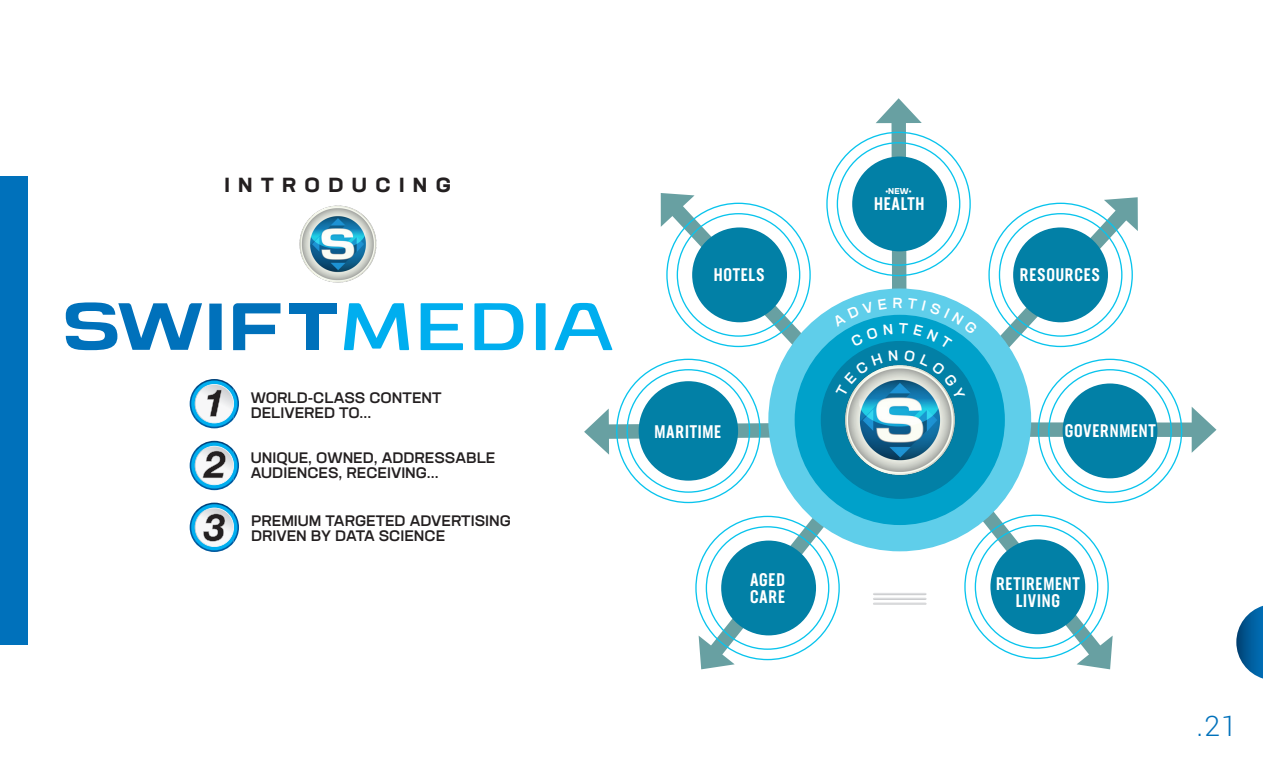
<style>
.page{position:relative;width:1263px;height:757px;background:#fff}
.page>*{position:absolute;margin:0;border:0;box-sizing:border-box;transform-origin:0 0}
.t1{font:300 28.35px "Roboto";color:#0071bb}
.Paragraph_Style_3{font:700 expanded 20.1px "Neusa Next Std";letter-spacing:.41em;color:#231f20}
.Paragraph_Style_2{font:500 18px "Neusa Next Std Compact";letter-spacing:.04em;color:#fff}
.Paragraph_Style_1{font:500 expanded 15px/15px "Neusa Next Std";color:#231f20}
.Paragraph_Style_3-2{font:700 expanded 8.4px "Neusa Next Std";color:#fff}
</style>
<div class="page">
<img style="left:205px;top:503px;width:19px;height:49px">
<img style="left:190px;top:519px;width:1px;height:16px">
<img style="left:237px;top:518px;width:2px;height:19px">
<svg style="left:191px;top:504px;width:46px;height:46px"></svg>
<img style="left:205px;top:379px;width:19px;height:49px">
<img style="left:190px;top:396px;width:1px;height:16px">
<img style="left:237px;top:394px;width:2px;height:19px">
<svg style="left:191px;top:381px;width:46px;height:46px"></svg>
<img style="left:207px;top:441px;width:15px;height:49px">
<img style="left:190px;top:458px;width:1px;height:15px">
<img style="left:237px;top:456px;width:2px;height:19px">
<svg style="left:191px;top:442px;width:46px;height:47px"></svg>
<img style="left:299px;top:205px;width:77px;height:78px">
<svg style="left:913px;top:455px;width:208px;height:215px"></svg>
<svg style="left:1076px;top:635px;width:37px;height:34px"></svg>
<svg style="left:982px;top:202px;width:166px;height:253px"></svg>
<svg style="left:1104px;top:197px;width:34px;height:34px"></svg>
<svg style="left:941px;top:422px;width:260px;height:15px"></svg>
<svg style="left:1192px;top:407px;width:24px;height:46px"></svg>
<svg style="left:690px;top:455px;width:223px;height:215px"></svg>
<svg style="left:699px;top:635px;width:36px;height:34px"></svg>
<svg style="left:651px;top:184px;width:181px;height:224px"></svg>
<svg style="left:661px;top:193px;width:33px;height:34px"></svg>
<svg style="left:584px;top:408px;width:189px;height:47px"></svg>
<div style="left:768px;top:288px;width:263px;height:263px;background:#5fceea;border-radius:50%"></div>
<div style="left:692px;top:227px;width:95px;height:95px;background:#0280a6;border-radius:50%"></div>
<div style="left:1013px;top:227px;width:95px;height:95px;background:#0280a6;border-radius:50%"></div>
<div style="left:721px;top:540px;width:95px;height:95px;background:#0280a6;border-radius:50%"></div>
<div style="left:990px;top:539px;width:95px;height:95px;background:#0280a6;border-radius:50%"></div>
<div style="left:639px;top:381px;width:99px;height:100px;background:#0280a6;border-radius:50%"></div>
<div style="left:1062px;top:383px;width:95px;height:95px;background:#0280a6;border-radius:50%"></div>
<svg style="left:873px;top:602px;width:53px;height:2px"></svg>
<svg style="left:873px;top:598px;width:53px;height:2px"></svg>
<svg style="left:873px;top:593px;width:53px;height:2px"></svg>
<div style="left:795px;top:315px;width:210px;height:210px;background:#00a1ca;border-radius:50%"></div>
<div style="left:821px;top:341px;width:158px;height:158px;background:#0280a6;border-radius:50%"></div>
<img style="left:844px;top:400px;width:111px;height:75px">
<svg style="left:66px;top:302px;width:136px;height:48px"></svg>
<svg style="left:233px;top:303px;width:47px;height:47px"></svg>
<div style="left:289px;top:303px;width:47px;height:10px;background:#0071bb"></div>
<div style="left:307px;top:303px;width:12px;height:47px;background:#0071bb"></div>
<svg style="left:344px;top:303px;width:65px;height:47px"></svg>
<svg style="left:421px;top:303px;width:42px;height:47px"></svg>
<svg style="left:474px;top:303px;width:49px;height:47px"></svg>
<div style="left:536px;top:303px;width:10px;height:47px;background:#00aeef"></div>
<svg style="left:554px;top:303px;width:58px;height:47px"></svg>
<svg style="left:209px;top:304px;width:13px;height:46px"></svg>
<svg style="left:1236px;top:606px;width:27px;height:72px"></svg>
<div style="left:0;top:177px;width:28px;height:468px;background:#0071bb"></div>
<svg style="left:832px;top:98px;width:146px;height:302px"></svg>
<p class="Paragraph_Style_3" style="left:224px;top:172px;width:228px">INTRODUCING</p>
<p class="Paragraph_Style_1" style="left:251px;top:390px;width:192px">WORLD-CLASS CONTENT<br>DELIVERED TO...</p>
<p class="Paragraph_Style_1" style="left:251px;top:450px;width:246px">UNIQUE, OWNED, ADDRESSABLE<br>AUDIENCES, RECEIVING...</p>
<p class="Paragraph_Style_1" style="left:251px;top:513px;width:261px">PREMIUM TARGETED ADVERTISING<br>DRIVEN BY DATA SCIENCE</p>
<p class="Paragraph_Style_2" style="left:714px;top:263px;width:52px">HOTELS</p>
<p class="Paragraph_Style_3-2" style="left:885px;top:185px;width:28px">•NEW•</p>
<p class="Paragraph_Style_2" style="left:874px;top:192px;width:52px">HEALTH</p>
<p class="Paragraph_Style_2" style="left:1020px;top:263px;width:82px">RESOURCES</p>
<p class="Paragraph_Style_2" style="left:654px;top:420px;width:68px">MARITIME</p>
<p class="Paragraph_Style_2" style="left:1065px;top:419px;width:93px">GOVERNMENT</p>
<p class="Paragraph_Style_2" style="left:750px;top:568px;width:36px">AGED</p>
<p class="Paragraph_Style_2" style="left:750px;top:585px;width:36px">CARE</p>
<p class="Paragraph_Style_2" style="left:996px;top:572px;width:85px">RETIREMENT</p>
<p class="Paragraph_Style_2" style="left:1016px;top:589px;width:46px">LIVING</p>
<h1 class="t1" style="left:1196px;top:706px;width:42px">.21</h1>
</div>
